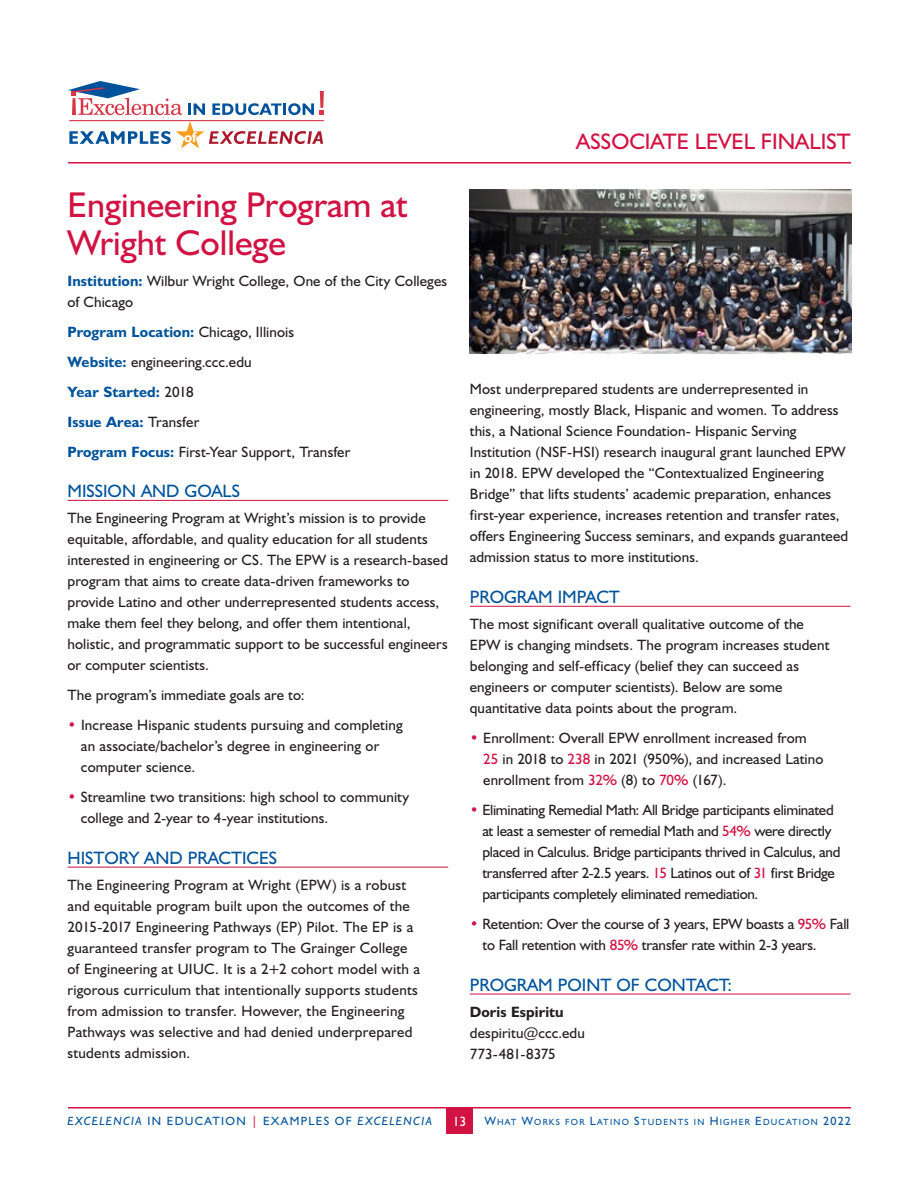
<style>
.page{position:relative;width:918px;height:1188px;background:#fff}
.page>*{position:absolute;margin:0;border:0;box-sizing:border-box;transform-origin:0 0}
.t1{font:36px/39px "Humanist 521 BT";color:#d11242}
.t2{font:22.5px "Humanist 521 BT";color:#d11242}
.t3{font:18px "Humanist 521 BT";color:#00539b}
.t4{font:15px/21px "Humanist 521 BT";letter-spacing:.005em;color:#231f20}
.t5{font:15px/21px "Humanist 521 BT";letter-spacing:-.02em;color:#231f20}
.t6{font:700 15px "Humanist 521 BT";letter-spacing:.01em;color:#231f20}
.t7{font:700 14.4px "Humanist 521 BT";color:#fff}
.t8{font:13.5px "Humanist 521 BT";color:#fff}
.t9{font:12px "Humanist 521 BT";letter-spacing:.11em;color:#00539b}
.t10{font:9px "Humanist 521 BT";letter-spacing:.135em;color:#00539b}
.s1{font-weight:700;color:#00539b}
.s2{font-weight:700;color:#d11242}
.s3{color:#d11242}
.s4{font-style:italic}
.s5{font-size:12px}
</style>
<div class="page">
<hr style="left:68px;top:162px;width:783px;height:2px;background:#d11242">
<hr style="left:68px;top:1107px;width:783px;height:1px;background:#d11242">
<div style="left:446px;top:1107px;width:27px;height:27px;background:#d11242"></div>
<svg style="left:68px;top:81px;width:114px;height:34px"></svg>
<svg style="left:188px;top:103px;width:17px;height:12px"></svg>
<svg style="left:212px;top:103px;width:102px;height:12px"></svg>
<svg style="left:320px;top:91px;width:4px;height:24px"></svg>
<hr style="left:69px;top:120px;width:255px;height:1px;background:#d73647">
<svg style="left:69px;top:121px;width:254px;height:27px"></svg>
<hr style="left:68px;top:500px;width:380px;height:1px;background:#d11242">
<hr style="left:68px;top:867px;width:380px;height:1px;background:#d11242">
<hr style="left:470px;top:606px;width:381px;height:1px;background:#d11242">
<hr style="left:470px;top:994px;width:381px;height:1px;background:#d11242">
<img style="left:470px;top:189px;width:381px;height:164px">
<p class="t7" style="left:184px;top:128px;width:14px">of</p>
<h2 class="t2" style="left:576px;top:127px;width:276px">ASSOCIATE LEVEL FINALIST</h2>
<h1 class="t1" style="left:68px;top:184px;width:342px">Engineering Program at<br>Wright College</h1>
<p class="t4" style="left:68px;top:270px;width:381px"><span class="s1">Institution:</span> Wilbur Wright College, One of the City Colleges of Chicago</p>
<p class="t4" style="left:68px;top:316px;width:284px;line-height:30px"><span class="s1">Program Location:</span> Chicago, Illinois<br><span class="s1">Website:</span> engineering.ccc.edu<br><span class="s1">Year Started:</span> 2018<br><span class="s1">Issue Area:</span> Transfer<br><span class="s1">Program Focus:</span> First-Year Support, Transfer</p>
<p class="t3" style="left:68px;top:480px;width:174px">MISSION AND GOALS</p>
<p class="t4" style="left:68px;top:507px;width:382px">The Engineering Program at Wright’s mission is to provide equitable, affordable, and quality education for all students interested in engineering or CS. The EPW is a research-based program that aims to create data-driven frameworks to provide Latino and other underrepresented students access, make them feel they belong, and offer them intentional, holistic, and programmatic support to be successful engineers or computer scientists.</p>
<p class="t4" style="left:68px;top:684px;width:239px">The program’s immediate goals are to:</p>
<p class="t4" style="left:81px;top:714px;width:323px;text-indent:-13px"><span class="s2">•</span> Increase Hispanic students pursuing and completing an associate/bachelor’s degree in engineering or computer science.</p>
<p class="t4" style="left:81px;top:786px;width:330px;text-indent:-13px"><span class="s2">•</span> Streamline two transitions: high school to community college and 2-year to 4-year institutions.</p>
<p class="t3" style="left:68px;top:847px;width:211px">HISTORY AND PRACTICES</p>
<p class="t4" style="left:68px;top:874px;width:354px">The Engineering Program at Wright (EPW) is a robust and equitable program built upon the outcomes of the 2015-2017 Engineering Pathways (EP) Pilot. The EP is a guaranteed transfer program to The Grainger College of Engineering at UIUC. It is a 2+2 cohort model with a rigorous curriculum that intentionally supports students from admission to transfer. However, the Engineering Pathways was selective and had denied underprepared students admission.</p>
<p class="t4" style="left:470px;top:379px;width:380px">Most underprepared students are underrepresented in engineering, mostly Black, Hispanic and women. To address this, a National Science Foundation- Hispanic Serving Institution (NSF-HSI) research inaugural grant launched EPW in 2018. EPW developed the “Contextualized Engineering Bridge” that lifts students’ academic preparation, enhances first-year experience, increases retention and transfer rates, offers Engineering Success seminars, and expands guaranteed admission status to more institutions.</p>
<p class="t3" style="left:470px;top:586px;width:152px">PROGRAM IMPACT</p>
<p class="t4" style="left:470px;top:613px;width:361px">The most significant overall qualitative outcome of the EPW is changing mindsets. The program increases student belonging and self-efficacy (belief they can succeed as engineers or computer scientists). Below are some quantitative data points about the program.</p>
<p class="t4" style="left:483px;top:727px;width:342px;text-indent:-13px"><span class="s2">•</span> Enrollment: Overall EPW enrollment increased from<br><span class="s3">25</span> in 2018 to <span class="s3">238</span> in 2021 (950%), and increased Latino enrollment from <span class="s3">32%</span> (8) to <span class="s3">70%</span> (167).</p>
<p class="t5" style="left:482px;top:799px;width:360px;text-indent:-13px"><span class="s2">•</span> Eliminating Remedial Math: All Bridge participants eliminated at least a semester of remedial Math and <span class="s3">54%</span> were directly placed in Calculus. Bridge participants thrived in Calculus, and transferred after 2-2.5 years. <span class="s3">15</span> Latinos out of <span class="s3">31</span> first Bridge participants completely eliminated remediation.</p>
<p class="t4" style="left:483px;top:913px;width:368px;text-indent:-13px"><span class="s2">•</span> Retention: Over the course of 3 years, EPW boasts a <span class="s3">95%</span> Fall to Fall retention with <span class="s3">85%</span> transfer rate within 2-3 years.</p>
<p class="t3" style="left:470px;top:973px;width:264px">PROGRAM POINT OF CONTACT:</p>
<p class="t6" style="left:470px;top:1002px;width:95px">Doris Espiritu</p>
<p class="t4" style="left:470px;top:1022px;width:117px">despiritu@ccc.edu<br>773-481-8375</p>
<p class="t9" style="left:68px;top:1114px;width:366px"><span class="s4">EXCELENCIA</span> IN EDUCATION <span class="s3">|</span> EXAMPLES OF <span class="s4">EXCELENCIA</span></p>
<p class="t8" style="left:453px;top:1113px;width:15px">13</p>
<p class="t10" style="left:485px;top:1116px;width:368px"><span class="s5">W</span>HAT <span class="s5">W</span>ORKS FOR <span class="s5">L</span>ATINO <span class="s5">S</span>TUDENTS IN <span class="s5">H</span> IGHER <span class="s5">E</span> DUCATION <span class="s5">2022</span></p>
</div>
